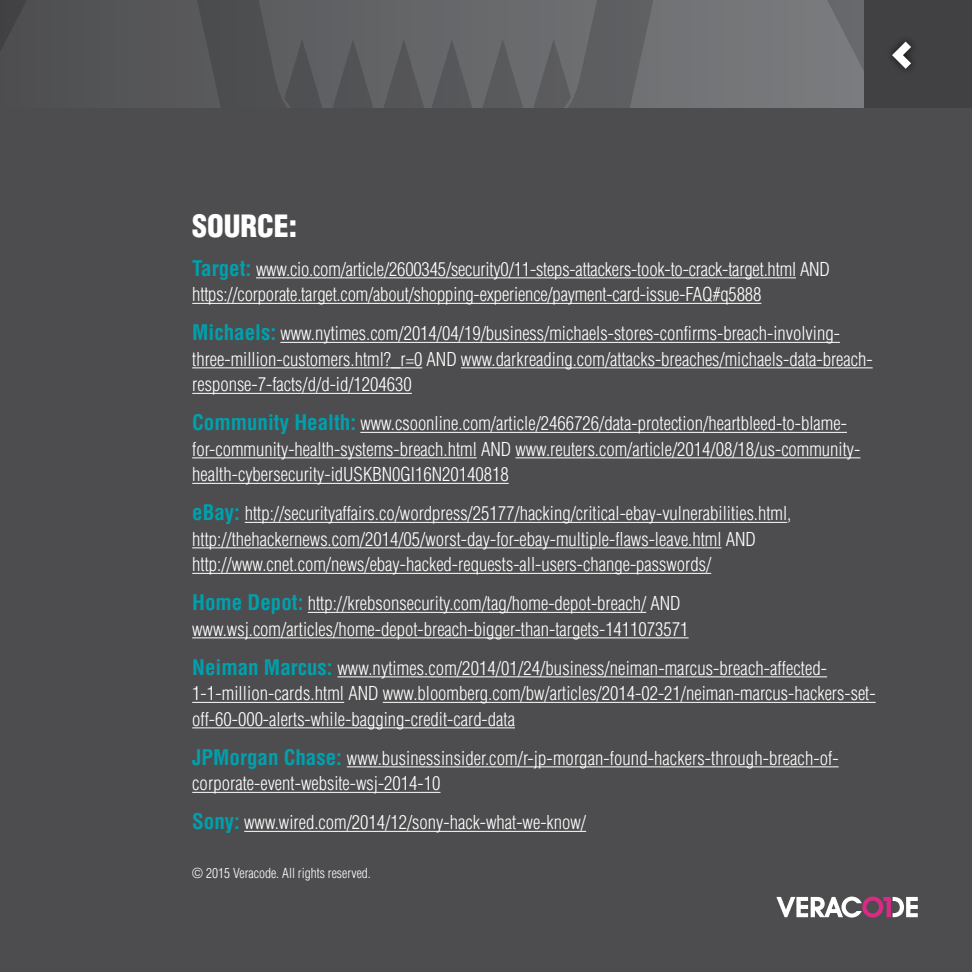
<style>
.page{position:relative;width:972px;height:972px;background:#fff}
.page>*{position:absolute;margin:0;border:0;box-sizing:border-box;transform-origin:0 0}
.t1{font:900 condensed 30px "Helvetica LT Std";color:#fff}
.t2{font:300 condensed 18.75px/25.5px "Helvetica LT Std";color:#fff}
.t3{font:300 condensed 13.5px "Helvetica LT Std";color:#fff}
.s1{font-weight:700;font-size:21px;color:#00a0ad}
</style>
<div class="page">
<div style="left:0;top:108px;width:972px;height:864px;background:#4d4d4f"></div>
<div style="left:864px;top:0;width:108px;height:108px;background:#414042"></div>
<svg style="left:776px;top:897px;width:142px;height:21px"></svg>
<svg style="left:0;top:0;width:911px;height:108px;background:#5f6063"></svg>
<hr style="left:256px;top:277px;width:540px;height:1px;background:#fff">
<hr style="left:192px;top:303px;width:569px;height:1px;background:#fff">
<hr style="left:280px;top:342px;width:560px;height:1px;background:#fff">
<hr style="left:192px;top:367px;width:230px;height:1px;background:#fff">
<hr style="left:461px;top:367px;width:412px;height:1px;background:#fff">
<hr style="left:192px;top:393px;width:220px;height:1px;background:#fff">
<hr style="left:360px;top:432px;width:487px;height:1px;background:#fff">
<hr style="left:192px;top:457px;width:285px;height:1px;background:#fff">
<hr style="left:515px;top:457px;width:345px;height:1px;background:#fff">
<hr style="left:192px;top:483px;width:317px;height:1px;background:#fff">
<hr style="left:245px;top:522px;width:542px;height:1px;background:#fff">
<hr style="left:192px;top:547px;width:530px;height:1px;background:#fff">
<hr style="left:192px;top:573px;width:519px;height:1px;background:#fff">
<hr style="left:308px;top:612px;width:338px;height:1px;background:#fff">
<hr style="left:192px;top:637px;width:497px;height:1px;background:#fff">
<hr style="left:337px;top:676px;width:490px;height:1px;background:#fff">
<hr style="left:192px;top:702px;width:152px;height:1px;background:#fff">
<hr style="left:383px;top:702px;width:493px;height:1px;background:#fff">
<hr style="left:192px;top:727px;width:323px;height:1px;background:#fff">
<hr style="left:347px;top:766px;width:492px;height:1px;background:#fff">
<hr style="left:192px;top:792px;width:249px;height:1px;background:#fff">
<hr style="left:244px;top:831px;width:342px;height:1px;background:#fff">
<h1 class="t1" style="left:192px;top:207px;width:107px">SOURCE:</h1>
<p class="t2" style="left:192px;top:256px;width:639px"><span class="s1">Target:</span> www.cio.com/article/2600345/security0/11-steps-attackers-took-to-crack-target.html AND https://corporate.target.com/about/shopping-experience/payment-card-issue-FAQ#q5888</p>
<p class="t2" style="left:192px;top:321px;width:682px"><span class="s1">Michaels:</span> www.nytimes.com/2014/04/19/business/michaels-stores-confirms-breach-involving&shy;three-million-customers.html?_r=0 AND www.darkreading.com/attacks-breaches/michaels-data-breach&shy;response-7-facts/d/d-id/1204630</p>
<p class="t2" style="left:192px;top:411px;width:670px"><span class="s1">Community Health:</span> www.csoonline.com/article/2466726/data-protection/heartbleed-to-blame&shy;for-community-health-systems-breach.html AND www.reuters.com/article/2014/08/18/us-community&shy;health-cybersecurity-idUSKBN0GI16N20140818</p>
<p class="t2" style="left:192px;top:501px;width:601px"><span class="s1">eBay:</span> http://securityaffairs.co/wordpress/25177/hacking/critical-ebay-vulnerabilities.html, http://thehackernews.com/2014/05/worst-day-for-ebay-multiple-flaws-leave.html AND http://www.cnet.com/news/ebay-hacked-requests-all-users-change-passwords/</p>
<p class="t2" style="left:192px;top:591px;width:498px"><span class="s1">Home Depot:</span> http://krebsonsecurity.com/tag/home-depot-breach/ AND www.wsj.com/articles/home-depot-breach-bigger-than-targets-1411073571</p>
<p class="t2" style="left:192px;top:655px;width:685px"><span class="s1">Neiman Marcus:</span> www.nytimes.com/2014/01/24/business/neiman-marcus-breach-affected-<br>1-1-million-cards.html AND www.bloomberg.com/bw/articles/2014-02-21/neiman-marcus-hackers-set&shy;off-60-000-alerts-while-bagging-credit-card-data</p>
<p class="t2" style="left:192px;top:745px;width:648px"><span class="s1">JPMorgan Chase:</span> www.businessinsider.com/r-jp-morgan-found-hackers-through-breach-of&shy;corporate-event-website-wsj-2014-10</p>
<p class="t2" style="left:192px;top:810px;width:395px"><span class="s1">Sony:</span> www.wired.com/2014/12/sony-hack-what-we-know/</p>
<p class="t3" style="left:192px;top:865px;width:180px">© 2015 Veracode. All rights reserved.</p>
</div>
